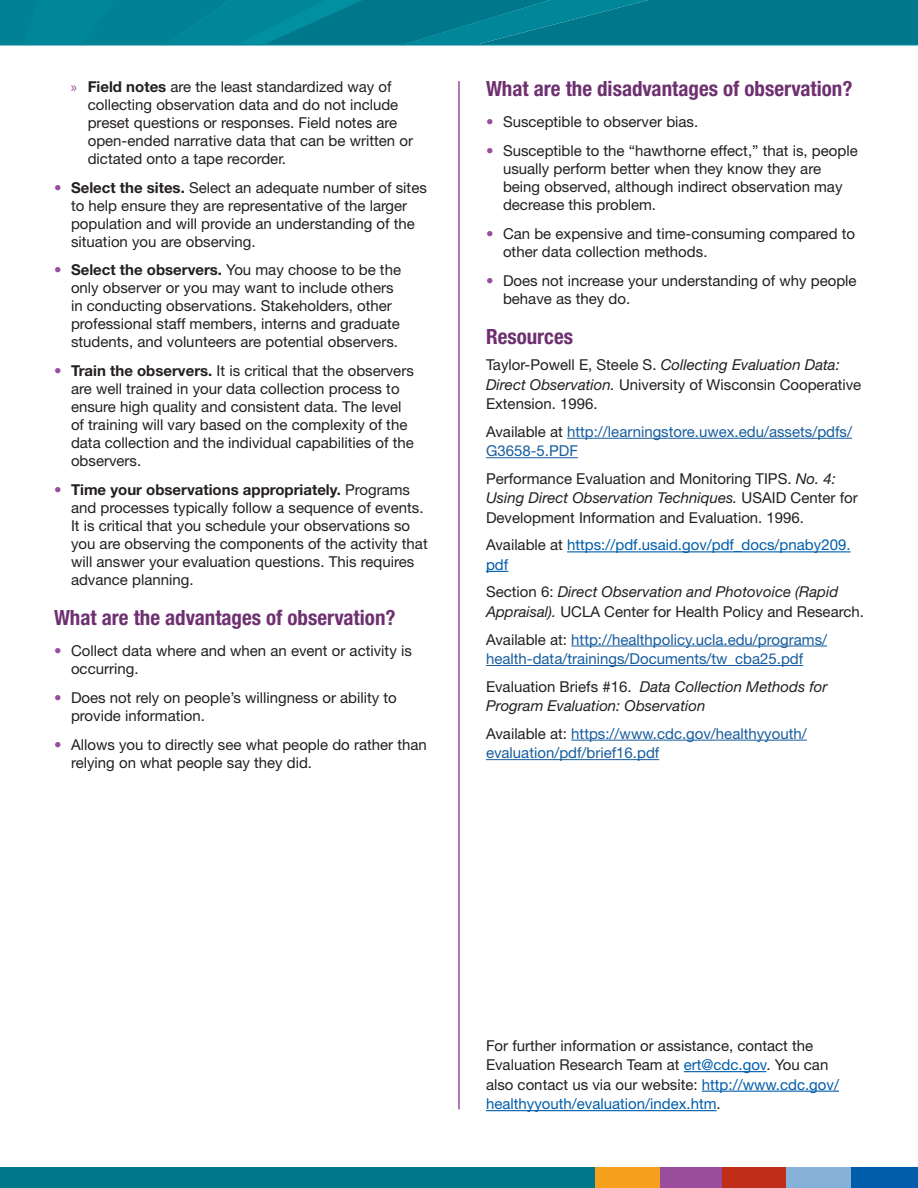
<style>
.page{position:relative;width:918px;height:1188px;background:#fff}
.page>*{position:absolute;margin:0;border:0;box-sizing:border-box;transform-origin:0 0}
.t1{font:700 condensed 21px "Helvetica Neue LT Std";color:#6e3070}
.t2{font:15px/18px "Helvetica Neue LT Std";color:#231f20}
.t3{font:15px/19.5px "Helvetica Neue LT Std";color:#175d9e}
.t4{font:italic 15px/19.5px "Helvetica Neue LT Std";color:#231f20}
.t5{font:15px/19.5px "Helvetica Neue LT Std";color:#015dab}
.s1{font-family:"Myriad Pro";color:#9a4c9d}
.s2{font-weight:700}
.s3{color:#9a4c9d}
.s4{font-style:italic}
.s5{color:#231f20}
.s6{font-style:normal}
.s7{color:#015dab}
</style>
<div class="page">
<div style="left:0;top:1167px;width:597px;height:21px;background:#00788b"></div>
<div style="left:658px;top:1167px;width:65px;height:21px;background:#9a4c9d"></div>
<div style="left:722px;top:1167px;width:65px;height:21px;background:#c02d19"></div>
<div style="left:787px;top:1167px;width:64px;height:21px;background:#86b2d9"></div>
<div style="left:851px;top:1167px;width:67px;height:21px;background:#015dab"></div>
<div style="left:595px;top:1167px;width:64px;height:21px;background:#f6a01b"></div>
<svg style="left:0;top:0;width:918px;height:44px;background:#007d90"></svg>
<hr style="left:0;top:44px;width:918px;height:1px;background:#008699">
<hr style="left:458px;top:81px;width:2px;height:1028px;background:#9a4c9d">
<hr style="left:567px;top:438px;width:285px;height:1px;background:#175d9e">
<hr style="left:486px;top:457px;width:92px;height:1px;background:#175d9e">
<hr style="left:567px;top:551px;width:284px;height:1px;background:#015dab">
<svg style="left:486px;top:571px;width:22px;height:1px"></svg>
<hr style="left:571px;top:646px;width:256px;height:1px;background:#175d9e">
<hr style="left:486px;top:665px;width:317px;height:1px;background:#175d9e">
<hr style="left:571px;top:740px;width:236px;height:1px;background:#175d9e">
<hr style="left:486px;top:759px;width:173px;height:1px;background:#175d9e">
<hr style="left:684px;top:1071px;width:82px;height:1px;background:#015dab">
<hr style="left:702px;top:1091px;width:137px;height:1px;background:#015dab">
<hr style="left:486px;top:1110px;width:231px;height:1px;background:#015dab">
<p class="t2" style="left:88px;top:77px;width:327px;text-indent:-17px"><span class="s1">»</span> <span class="s2">Field notes</span> are the least standardized way of collecting observation data and do not include preset questions or responses. Field notes are open-ended narrative data that can be written or dictated onto a tape recorder.</p>
<p class="t2" style="left:71px;top:178px;width:357px;text-indent:-17px"><span class="s3">•</span> <span class="s2">Select the sites.</span> Select an adequate number of sites to help ensure they are representative of the larger population and will provide an understanding of the situation you are observing.</p>
<p class="t2" style="left:71px;top:261px;width:332px;text-indent:-17px"><span class="s3">•</span> <span class="s2">Select the observers.</span> You may choose to be the only observer or you may want to include others in conducting observations. Stakeholders, other professional staff members, interns and graduate students, and volunteers are potential observers.</p>
<p class="t2" style="left:71px;top:362px;width:344px;text-indent:-17px"><span class="s3">•</span> <span class="s2">Train the observers.</span> It is critical that the observers are well trained in your data collection process to ensure high quality and consistent data. The level of training will vary based on the complexity of the data collection and the individual capabilities of the observers.</p>
<p class="t2" style="left:71px;top:480px;width:358px;text-indent:-17px"><span class="s3">•</span> <span class="s2">Time your observations appropriately.</span> Programs and processes typically follow a sequence of events.<br>It is critical that you schedule your observations so you are observing the components of the activity that will answer your evaluation questions. This requires advance planning.</p>
<h3 class="t1" style="left:54px;top:605px;width:343px">What are the advantages of observation?</h3>
<p class="t2" style="left:71px;top:642px;width:342px;text-indent:-17px"><span class="s3">•</span> Collect data where and when an event or activity is occurring.</p>
<p class="t2" style="left:71px;top:689px;width:327px;text-indent:-17px"><span class="s3">•</span> Does not rely on people’s willingness or ability to provide information.</p>
<p class="t2" style="left:71px;top:736px;width:357px;text-indent:-17px"><span class="s3">•</span> Allows you to directly see what people do rather than relying on what people say they did.</p>
<h3 class="t1" style="left:486px;top:76px;width:368px">What are the disadvantages of observation?</h3>
<p class="t2" style="left:486px;top:113px;width:214px"><span class="s3">•</span> Susceptible to observer bias.</p>
<p class="t2" style="left:503px;top:142px;width:356px;text-indent:-17px"><span class="s3">•</span> Susceptible to the “hawthorne effect,” that is, people usually perform better when they know they are being observed, although indirect observation may decrease this problem.</p>
<p class="t2" style="left:503px;top:225px;width:354px;text-indent:-17px"><span class="s3">•</span> Can be expensive and time-consuming compared to other data collection methods.</p>
<p class="t2" style="left:503px;top:271px;width:355px;text-indent:-17px"><span class="s3">•</span> Does not increase your understanding of why people behave as they do.</p>
<h3 class="t1" style="left:486px;top:324px;width:89px">Resources</h3>
<p class="t2" style="left:486px;top:355px;width:377px;line-height:19.5px">Taylor-Powell E, Steele S. <span class="s4">Collecting Evaluation Data:<br>Direct Observation.</span> University of Wisconsin Cooperative<br>Extension. 1996.</p>
<p class="t3" style="left:486px;top:421px;width:368px"><span class="s5">Available at</span> http://learningstore.uwex.edu/assets/pdfs/<br>G3658-5.PDF</p>
<p class="t2" style="left:486px;top:469px;width:373px;line-height:19.5px">Performance Evaluation and Monitoring TIPS. <span class="s4">No. 4:<br>Using Direct Observation Techniques.</span> USAID Center for<br>Development Information and Evaluation. 1996.</p>
<p class="t5" style="left:486px;top:535px;width:366px"><span class="s5">Available at</span> https://pdf.usaid.gov/pdf_docs/pnaby209. pdf</p>
<p class="t4" style="left:486px;top:582px;width:380px"><span class="s6">Section 6:</span> Direct Observation and Photovoice (Rapid<br>Appraisal). <span class="s6">UCLA Center for Health Policy and Research.</span></p>
<p class="t3" style="left:486px;top:629px;width:343px"><span class="s5">Available at:</span> http://healthpolicy.ucla.edu/programs/ health-data/trainings/Documents/tw_cba25.pdf</p>
<p class="t4" style="left:486px;top:676px;width:343px"><span class="s6">Evaluation Briefs #16.</span> Data Collection Methods for<br>Program Evaluation: Observation</p>
<p class="t3" style="left:486px;top:723px;width:322px"><span class="s5">Available at:</span> https://www.cdc.gov/healthyyouth/ evaluation/pdf/brief16.pdf</p>
<p class="t2" style="left:486px;top:1035px;width:355px;line-height:19.5px">For further information or assistance, contact the Evaluation Research Team at <span class="s7">ert@cdc.gov</span>. You can also contact us via our website: <span class="s7">http://www.cdc.gov/ healthyyouth/evaluation/index.htm</span>.</p>
</div>
